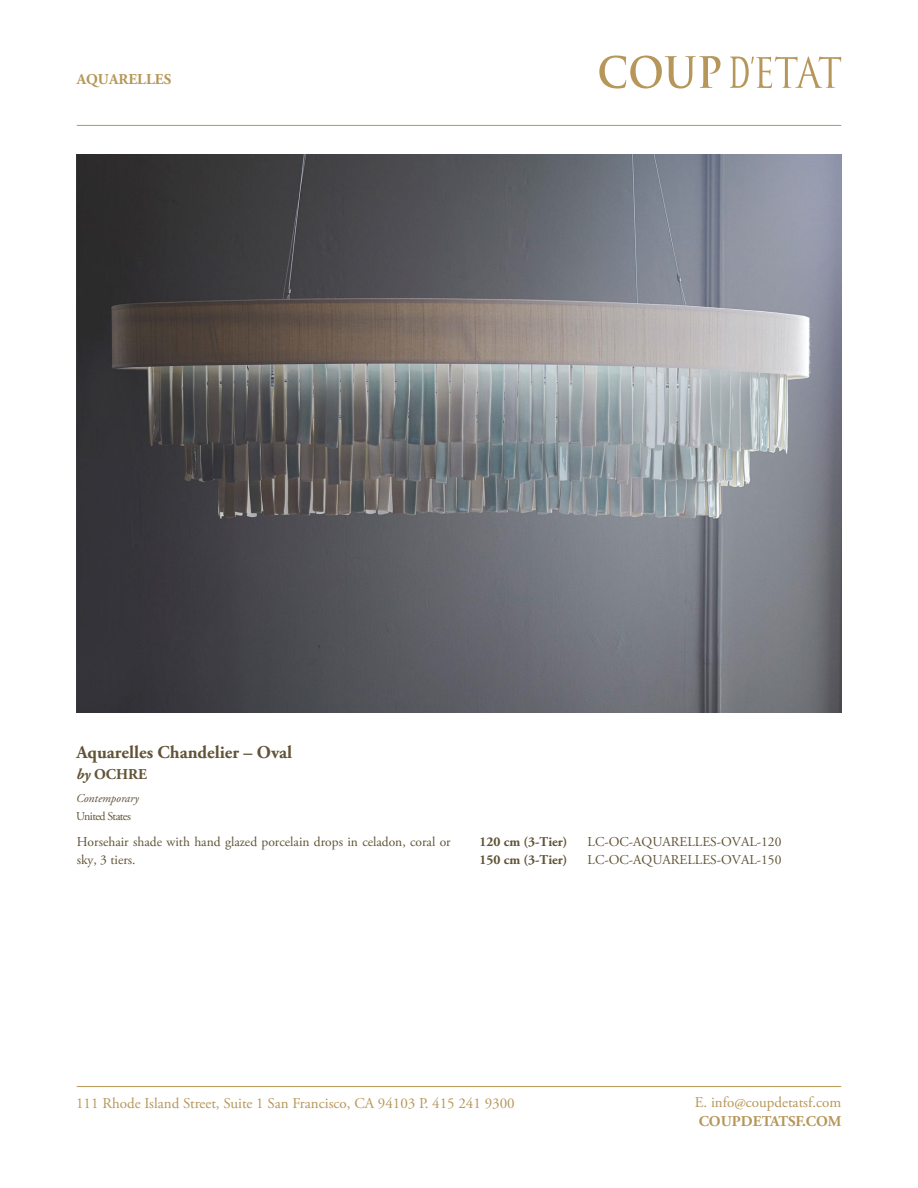
<style>
.page{position:relative;width:918px;height:1188px;background:#fff}
.page>*{position:absolute;margin:0;border:0;box-sizing:border-box;transform-origin:0 0}
.t1{font:700 18px "Adobe Garamond Pro";color:#615336}
.t2{font:15px "Adobe Garamond Pro";color:#b69759}
.t3{font:700 15px "Adobe Garamond Pro";color:#b69759}
.t4{font:700 15px "Adobe Garamond Pro";color:#615336}
.t5{font:13.5px/18px "Adobe Garamond Pro";color:#615336}
.t6{font:700 13.5px "Adobe Garamond Pro";color:#615336}
.t7{font:italic 12px "Adobe Garamond Pro";color:#615336}
.t8{font:12px "Adobe Garamond Pro";letter-spacing:-.055em;color:#615336}
.s1{font-style:italic}
</style>
<div class="page">
<img style="left:77px;top:154px;width:764px;height:558px">
<svg style="left:599px;top:56px;width:122px;height:33px"></svg>
<svg style="left:730px;top:56px;width:111px;height:32px"></svg>
<hr style="left:77px;top:1086px;width:764px;height:1px;background:#b69759">
<hr style="left:77px;top:125px;width:764px;height:1px;background:#b69759">
<p class="t3" style="left:77px;top:71px;width:96px">AQUARELLES</p>
<h1 class="t1" style="left:76px;top:742px;width:217px">Aquarelles Chandelier – Oval</h1>
<p class="t4" style="left:76px;top:765px;width:72px"><span class="s1">by</span> OCHRE</p>
<p class="t7" style="left:76px;top:791px;width:64px">Contemporary</p>
<p class="t8" style="left:76px;top:809px;width:56px">United States</p>
<p class="t5" style="left:77px;top:834px;width:376px">Horsehair shade with hand glazed porcelain drops in celadon, coral or sky, 3 tiers.</p>
<p class="t6" style="left:480px;top:834px;width:89px">120 cm (3-Tier)</p>
<p class="t5" style="left:588px;top:834px;width:195px">LC-OC-AQUARELLES-OVAL-120</p>
<p class="t6" style="left:480px;top:852px;width:89px">150 cm (3-Tier)</p>
<p class="t5" style="left:588px;top:852px;width:195px">LC-OC-AQUARELLES-OVAL-150</p>
<p class="t2" style="left:76px;top:1095px;width:440px">111 Rhode Island Street, Suite 1 San Francisco, CA 94103 P. 415 241 9300</p>
<p class="t2" style="left:695px;top:1094px;width:148px">E. info@coupdetatsf.com</p>
<p class="t3" style="left:699px;top:1113px;width:144px">COUPDETATSF.COM</p>
</div>
